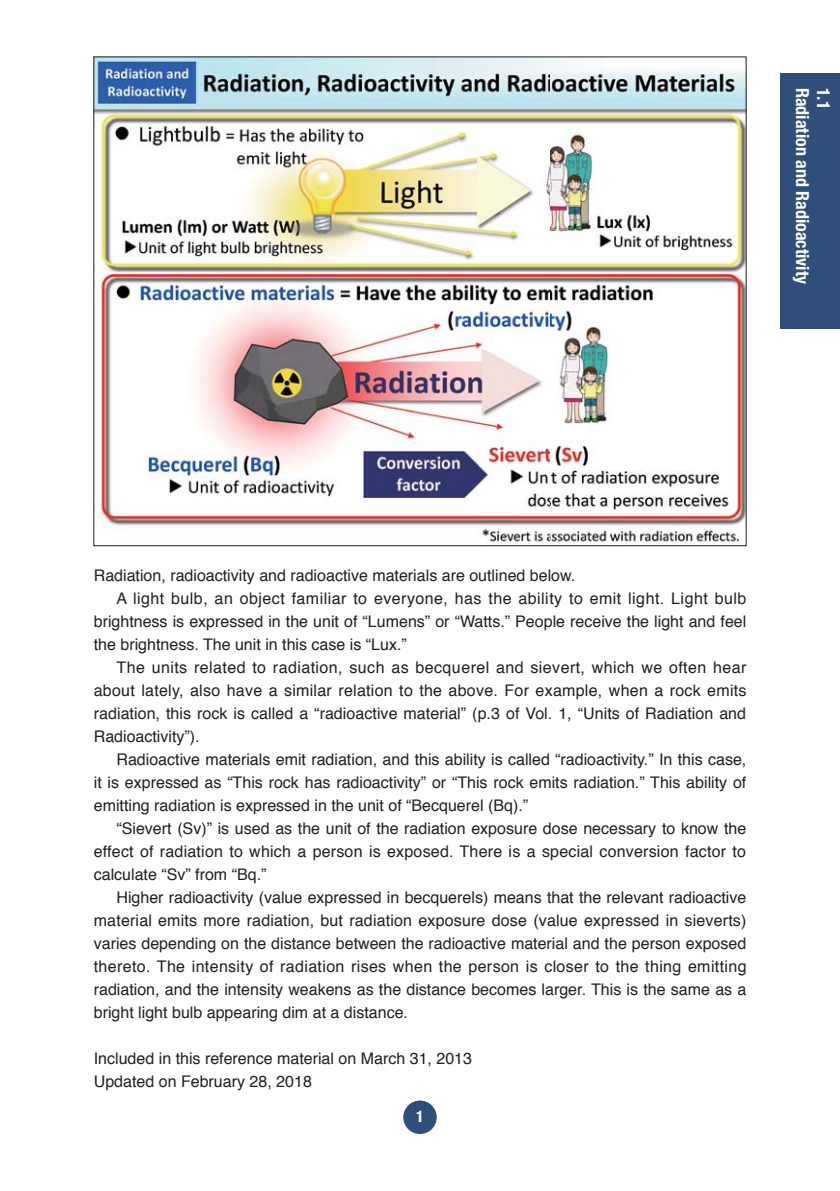
<style>
.page{position:relative;width:840px;height:1191px;background:#fff}
.page>*{position:absolute;margin:0;border:0;box-sizing:border-box;transform-origin:0 0}
.t1{font:700 condensed 18px "Helvetica Neue LT Std";color:#fff}
.t2{font:16px/23px "Helvetica";color:#231f20}
.t3{font:16px "Helvetica";letter-spacing:.02em;color:#231f20}
.t4{font:16px "Helvetica";letter-spacing:.03em;color:#231f20}
.t5{font:16px "Helvetica";letter-spacing:.025em;color:#231f20}
.t6{font:700 condensed 16px "Helvetica Neue LT Std";color:#fff}
</style>
<div class="page">
<div style="left:403px;top:1100px;width:33px;height:34px;background:#2f4e79;border-radius:50%"></div>
<div style="left:780px;top:74px;width:59px;height:255px;background:#2f4e79"></div>
<img style="left:96px;top:59px;width:648px;height:485px">
<p class="t1" style="left:808px;top:88px;width:198px;rotate:90deg">Radiation and Radioactivity</p>
<p class="t1" style="left:829px;top:88px;width:23px;rotate:90deg">1.1</p>
<p class="t2" style="left:94px;top:565px;width:483px">Radiation, radioactivity and radioactive materials are outlined below.</p>
<p class="t4" style="left:116px;top:591px;width:631px">A light bulb, an object familiar to everyone, has the ability to emit light. Light bulb</p>
<p class="t2" style="left:94px;top:611px;width:653px">brightness is expressed in the unit of “Lumens” or “Watts.” People receive the light and feel</p>
<p class="t2" style="left:94px;top:634px;width:314px">the brightness. The unit in this case is “Lux.”</p>
<p class="t5" style="left:116px;top:660px;width:631px">The units related to radiation, such as becquerel and sievert, which we often hear</p>
<p class="t2" style="left:94px;top:680px;width:654px">about lately, also have a similar relation to the above. For example, when a rock emits</p>
<p class="t2" style="left:94px;top:703px;width:653px">radiation, this rock is called a “radioactive material” (p.3 of Vol. 1, “Units of Radiation and</p>
<p class="t2" style="left:94px;top:726px;width:107px">Radioactivity”).</p>
<p class="t2" style="left:116px;top:749px;width:631px">Radioactive materials emit radiation, and this ability is called “radioactivity.” In this case,</p>
<p class="t2" style="left:94px;top:772px;width:653px">it is expressed as “This rock has radioactivity” or “This rock emits radiation.” This ability of</p>
<p class="t2" style="left:94px;top:795px;width:435px">emitting radiation is expressed in the unit of “Becquerel (Bq).”</p>
<p class="t2" style="left:116px;top:818px;width:631px">“Sievert (Sv)” is used as the unit of the radiation exposure dose necessary to know the</p>
<p class="t2" style="left:94px;top:841px;width:653px">effect of radiation to which a person is exposed. There is a special conversion factor to</p>
<p class="t2" style="left:94px;top:864px;width:174px">calculate “Sv” from “Bq.”</p>
<p class="t2" style="left:116px;top:887px;width:631px">Higher radioactivity (value expressed in becquerels) means that the relevant radioactive</p>
<p class="t2" style="left:94px;top:910px;width:653px">material emits more radiation, but radiation exposure dose (value expressed in sieverts)</p>
<p class="t2" style="left:94px;top:933px;width:653px">varies depending on the distance between the radioactive material and the person exposed</p>
<p class="t3" style="left:94px;top:959px;width:654px">thereto. The intensity of radiation rises when the person is closer to the thing emitting</p>
<p class="t2" style="left:94px;top:979px;width:653px">radiation, and the intensity weakens as the distance becomes larger. This is the same as a</p>
<p class="t2" style="left:94px;top:1002px;width:315px">bright light bulb appearing dim at a distance.</p>
<p class="t2" style="left:94px;top:1048px;width:379px">Included in this reference material on March 31, 2013<br>Updated on February 28, 2018</p>
<p class="t6" style="left:416px;top:1110px;width:9px">1</p>
</div>
